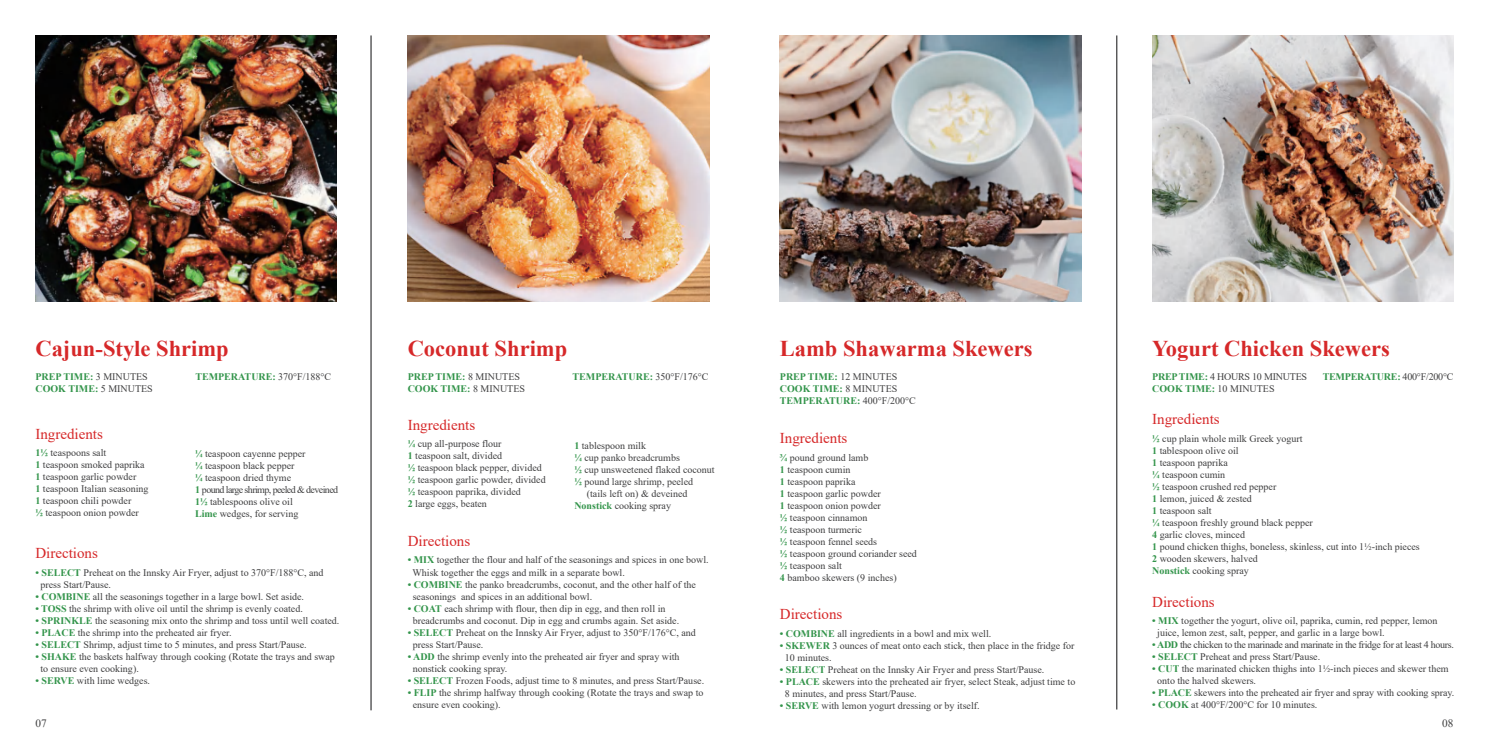
<style>
.page{position:relative;width:1489px;height:745px;background:#fff}
.page>*{position:absolute;margin:0;border:0;box-sizing:border-box;transform-origin:0 0}
.t1{font:700 22.5px "Times New Roman";color:#d62829}
.t2{font:15px "Times New Roman";color:#d62829}
.t3{font:11.25px "Times New Roman";color:#3e3e3f}
.t4{font:10px/12px "Times New Roman";color:#3e3e3f}
.t5{font:700 10px/12px "Times New Roman";color:#32944a}
.t6{font:10px "Times New Roman";letter-spacing:-.03em;color:#3e3e3f}
.t7{font:10px "Times New Roman";letter-spacing:-.025em;color:#3e3e3f}
.t8{font:700 10px "Times New Roman";letter-spacing:-.02em;color:#32944a}
.s1{font-weight:400;color:#3e3e3f}
.s2{font-weight:700;color:#32944a}
</style>
<div class="page">
<img style="left:35px;top:35px;width:302px;height:266px">
<img style="left:407px;top:35px;width:302px;height:266px">
<img style="left:780px;top:35px;width:301px;height:266px">
<img style="left:1152px;top:35px;width:301px;height:266px">
<hr style="left:370px;top:35px;width:1px;height:674px;background:#3e3e3f">
<hr style="left:1116px;top:35px;width:1px;height:674px;background:#3e3e3f">
<h1 class="t1" style="left:35px;top:332px;width:195px">Cajun-Style Shrimp</h1>
<p class="t5" style="left:35px;top:370px;width:114px">PREP TIME: <span class="s1">3 MINUTES</span></p>
<p class="t5" style="left:195px;top:370px;width:137px">TEMPERATURE: <span class="s1">370°F/188°C</span></p>
<p class="t5" style="left:35px;top:382px;width:119px">COOK TIME: <span class="s1">5 MINUTES</span></p>
<h2 class="t2" style="left:35px;top:423px;width:69px">Ingredients</h2>
<p class="t4" style="left:35px;top:446px;width:115px"><span class="s2">1½</span> teaspoons salt<br><span class="s2">1</span> teaspoon smoked paprika<br><span class="s2">1</span> teaspoon garlic powder<br><span class="s2">1</span> teaspoon Italian seasoning<br><span class="s2">1</span> teaspoon chili powder<br><span class="s2">½</span> teaspoon onion powder</p>
<h2 class="t2" style="left:35px;top:542px;width:64px">Directions</h2>
<p class="t4" style="left:40px;top:565px;width:285px;text-indent:-5px"><span class="s2">• SELECT</span> Preheat on the Innsky Air Fryer, adjust to 370°F/188°C, and press Start/Pause.</p>
<p class="t4" style="left:35px;top:589px;width:270px"><span class="s2">• COMBINE</span> all the seasonings together in a large bowl. Set aside.</p>
<p class="t4" style="left:35px;top:601px;width:269px"><span class="s2">• TOSS</span> the shrimp with olive oil until the shrimp is evenly coated.</p>
<p class="t4" style="left:35px;top:613px;width:305px"><span class="s2">• SPRINKLE</span> the seasoning mix onto the shrimp and toss until well coated.</p>
<p class="t4" style="left:35px;top:625px;width:197px"><span class="s2">• PLACE</span> the shrimp into the preheated air fryer.</p>
<p class="t4" style="left:35px;top:637px;width:273px"><span class="s2">• SELECT</span> Shrimp, adjust time to 5 minutes, and press Start/Pause.</p>
<p class="t4" style="left:40px;top:649px;width:296px;text-indent:-5px"><span class="s2">• SHAKE</span> the baskets halfway through cooking (Rotate the trays and swap to ensure even cooking).</p>
<p class="t4" style="left:35px;top:673px;width:116px"><span class="s2">• SERVE</span> with lime wedges.</p>
<p class="t4" style="left:195px;top:447px;width:145px"><span class="s2">¼</span> teaspoon cayenne pepper<br><span class="s2">¼</span> teaspoon black pepper<br><span class="s2">¼</span> teaspoon dried thyme<br><span class="s2">1</span> pound large shrimp, peeled &amp; deveined<br><span class="s2">1½</span> tablespoons olive oil<br><span class="s2">Lime</span> wedges, for serving</p>
<h1 class="t1" style="left:407px;top:332px;width:161px">Coconut Shrimp</h1>
<p class="t5" style="left:407px;top:370px;width:114px">PREP TIME: <span class="s1">8 MINUTES</span></p>
<p class="t5" style="left:572px;top:370px;width:137px">TEMPERATURE: <span class="s1">350°F/176°C</span></p>
<p class="t5" style="left:407px;top:382px;width:119px">COOK TIME: <span class="s1">8 MINUTES</span></p>
<h2 class="t2" style="left:407px;top:414px;width:69px">Ingredients</h2>
<p class="t4" style="left:407px;top:437px;width:139px"><span class="s2">¼</span> cup all-purpose flour<br><span class="s2">1</span> teaspoon salt, divided<br><span class="s2">½</span> teaspoon black pepper, divided <span class="s2">½</span> teaspoon garlic powder, divided <span class="s2">½</span> teaspoon paprika, divided<br><span class="s2">2</span> large eggs, beaten</p>
<h2 class="t2" style="left:407px;top:530px;width:64px">Directions</h2>
<p class="t4" style="left:412px;top:553px;width:298px;text-indent:-5px"><span class="s2">• MIX</span> together the flour and half of the seasonings and spices in one bowl.<br>Whisk together the eggs and milk in a separate bowl.</p>
<p class="t4" style="left:412px;top:577px;width:285px;text-indent:-5px"><span class="s2">• COMBINE</span> the panko breadcrumbs, coconut, and the other half of the seasonings and spices in an additional bowl.</p>
<p class="t4" style="left:412px;top:601px;width:268px;text-indent:-5px"><span class="s2">• COAT</span> each shrimp with flour, then dip in egg, and then roll in breadcrumbs and coconut. Dip in egg and crumbs again. Set aside.</p>
<p class="t4" style="left:412px;top:625px;width:285px;text-indent:-5px"><span class="s2">• SELECT</span> Preheat on the Innsky Air Fryer, adjust to 350°F/176°C, and press Start/Pause.</p>
<p class="t4" style="left:412px;top:649px;width:268px;text-indent:-5px"><span class="s2">• ADD</span> the shrimp evenly into the preheated air fryer and spray with nonstick cooking spray.</p>
<p class="t4" style="left:407px;top:673px;width:298px"><span class="s2">• SELECT</span> Frozen Foods, adjust time to 8 minutes, and press Start/Pause.</p>
<p class="t4" style="left:412px;top:685px;width:292px;text-indent:-5px"><span class="s2">• FLIP</span> the shrimp halfway through cooking (Rotate the trays and swap to ensure even cooking).</p>
<p class="t4" style="left:574px;top:439px;width:73px"><span class="s2">1</span> tablespoon milk</p>
<p class="t4" style="left:574px;top:451px;width:107px"><span class="s2">¼</span> cup panko breadcrumbs</p>
<p class="t4" style="left:574px;top:463px;width:142px"><span class="s2">½</span> cup unsweetened flaked coconut</p>
<p class="t4" style="left:574px;top:475px;width:120px"><span class="s2">½</span> pound large shrimp, peeled</p>
<p class="t4" style="left:587px;top:487px;width:102px">(tails left on) &amp; deveined</p>
<p class="t4" style="left:574px;top:499px;width:98px"><span class="s2">Nonstick</span> cooking spray</p>
<h1 class="t1" style="left:780px;top:332px;width:254px">Lamb Shawarma Skewers</h1>
<p class="t5" style="left:780px;top:370px;width:137px">PREP TIME: <span class="s1">12 MINUTES<br></span>COOK TIME: <span class="s1">8 MINUTES<br></span>TEMPERATURE: <span class="s1">400°F/200°C</span></p>
<h2 class="t2" style="left:780px;top:427px;width:69px">Ingredients</h2>
<p class="t4" style="left:780px;top:451px;width:138px"><span class="s2">¾</span> pound ground lamb<br><span class="s2">1</span> teaspoon cumin<br><span class="s2">1</span> teaspoon paprika<br><span class="s2">1</span> teaspoon garlic powder<br><span class="s2">1</span> teaspoon onion powder<br><span class="s2">½</span> teaspoon cinnamon<br><span class="s2">½</span> teaspoon turmeric<br><span class="s2">½</span> teaspoon fennel seeds<br><span class="s2">½</span> teaspoon ground coriander seed <span class="s2">½</span> teaspoon salt<br><span class="s2">4</span> bamboo skewers (9 inches)</p>
<h2 class="t2" style="left:780px;top:603px;width:64px">Directions</h2>
<p class="t4" style="left:780px;top:626px;width:213px"><span class="s2">• COMBINE</span> all ingredients in a bowl and mix well.</p>
<p class="t4" style="left:785px;top:638px;width:291px;text-indent:-5px"><span class="s2">• SKEWER</span> 3 ounces of meat onto each stick, then place in the fridge for<br>10 minutes.</p>
<p class="t4" style="left:780px;top:662px;width:266px"><span class="s2">• SELECT</span> Preheat on the Innsky Air Fryer and press Start/Pause.</p>
<p class="t4" style="left:785px;top:674px;width:292px;text-indent:-5px"><span class="s2">• PLACE</span> skewers into the preheated air fryer, select Steak, adjust time to<br>8 minutes, and press Start/Pause.</p>
<p class="t4" style="left:780px;top:698px;width:201px"><span class="s2">• SERVE</span> with lemon yogurt dressing or by itself.</p>
<h1 class="t1" style="left:1152px;top:332px;width:239px">Yogurt Chicken Skewers</h1>
<p class="t7" style="left:1152px;top:369px;width:156px"><span class="s2">PREPTIME:</span> 4 HOURS 10 MINUTES</p>
<p class="t8" style="left:1322px;top:369px;width:132px">TEMPERATURE: <span class="s1">400°F/200°C</span></p>
<p class="t5" style="left:1152px;top:382px;width:124px">COOK TIME: <span class="s1">10 MINUTES</span></p>
<h2 class="t2" style="left:1152px;top:408px;width:69px">Ingredients</h2>
<p class="t4" style="left:1152px;top:432px;width:269px"><span class="s2">½</span> cup plain whole milk Greek yogurt<br><span class="s2">1</span> tablespoon olive oil<br><span class="s2">1</span> teaspoon paprika<br><span class="s2">¼</span> teaspoon cumin<br><span class="s2">½</span> teaspoon crushed red pepper<br><span class="s2">1</span> lemon, juiced &amp; zested<br><span class="s2">1</span> teaspoon salt<br><span class="s2">¼</span> teaspoon freshly ground black pepper<br><span class="s2">4</span> garlic cloves, minced<br><span class="s2">1</span> pound chicken thighs, boneless, skinless, cut into 1½-inch pieces<br><span class="s2">2</span> wooden skewers, halved<br><span class="s2">Nonstick</span> cooking spray</p>
<h2 class="t2" style="left:1152px;top:590px;width:64px">Directions</h2>
<p class="t4" style="left:1157px;top:614px;width:282px;text-indent:-5px"><span class="s2">• MIX</span> together the yogurt, olive oil, paprika, cumin, red pepper, lemon juice, lemon zest, salt, pepper, and garlic in a large bowl.</p>
<p class="t6" style="left:1152px;top:637px;width:303px"><span class="s2">• ADD</span> the chicken to the marinade and marinate in the fridge for at least 4 hours.</p>
<p class="t4" style="left:1152px;top:650px;width:169px"><span class="s2">• SELECT</span> Preheat and press Start/Pause.</p>
<p class="t4" style="left:1157px;top:662px;width:293px;text-indent:-5px"><span class="s2">• CUT</span> the marinated chicken thighs into 1½-inch pieces and skewer them onto the halved skewers.</p>
<p class="t4" style="left:1152px;top:686px;width:303px"><span class="s2">• PLACE</span> skewers into the preheated air fryer and spray with cooking spray.</p>
<p class="t4" style="left:1152px;top:698px;width:167px"><span class="s2">• COOK</span> at 400°F/200°C for 10 minutes.</p>
<p class="t3" style="left:35px;top:714px;width:13px">07</p>
<p class="t3" style="left:1442px;top:714px;width:13px">08</p>
</div>
